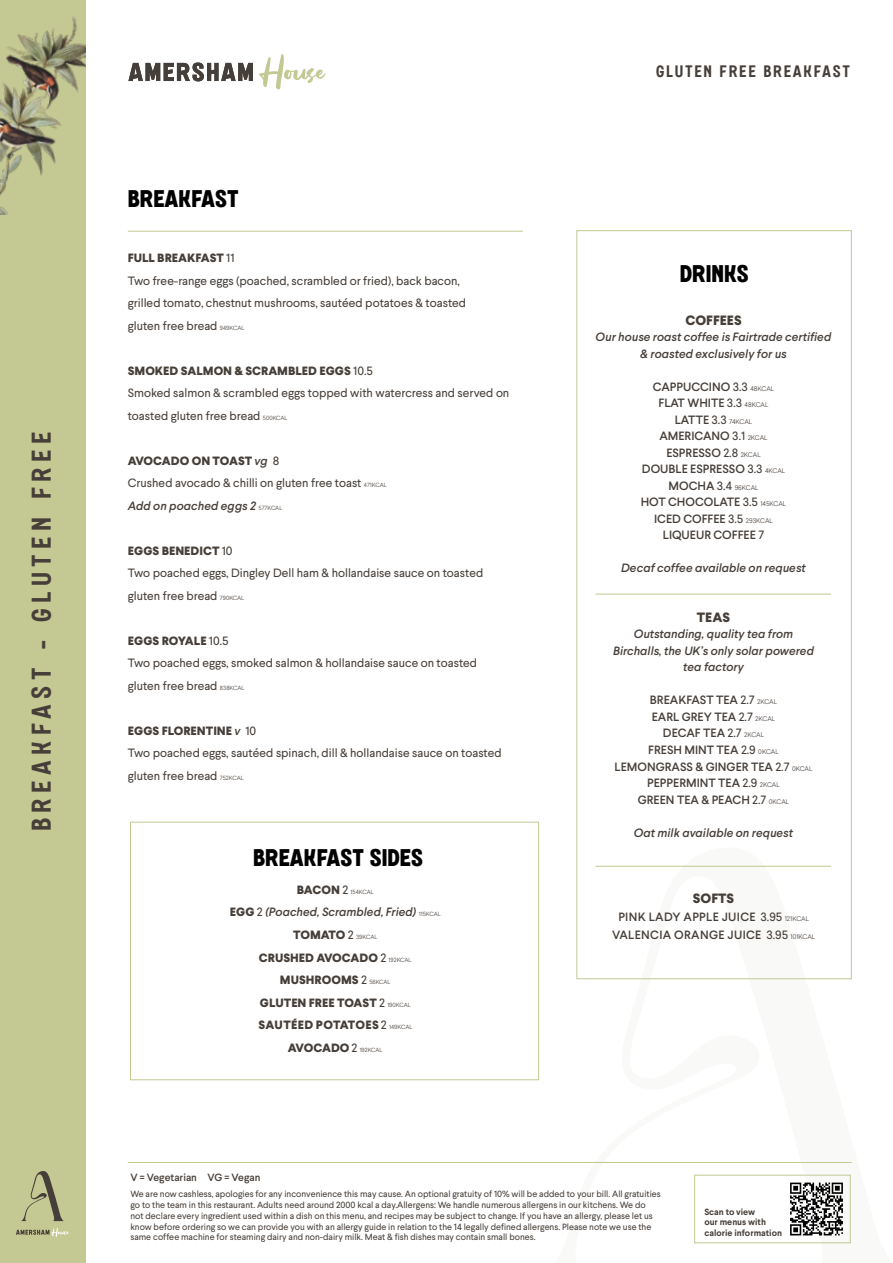
<style>
.page{position:relative;width:893px;height:1263px;background:#fff}
.page>*{position:absolute;margin:0;border:0;box-sizing:border-box;transform-origin:0 0}
.t1{font:700 27px "Playen Sans";letter-spacing:.2em;color:#463e38}
.t2{font:900 24px "Playen Sans";color:#000}
.t3{font:700 16.5px "Playen Sans";letter-spacing:.1em;color:#463e38}
.t4{font:800 13.5px "Larsseit";color:#463e38}
.t5{font:12px/22.5px "Larsseit";color:#463e38}
.t6{font:500 12px/16.5px "Larsseit";color:#463e38;text-align:center}
.t7{font:italic 500 12px/16.5px "Larsseit";color:#463e38;text-align:center}
.t8{font:800 12px/22.5px "Larsseit";color:#463e38;text-align:center}
.t9{font:500 12px/18px "Larsseit";letter-spacing:.03em;color:#463e38;text-align:center}
.t10{font:500 10.5px "Larsseit";color:#463e38}
.t11{font:9px/10.8px "Larsseit";color:#463e38}
.t12{font:700 9px/10.5px "Larsseit";color:#463e38}
.t13{font:300 6.75px "Larsseit";letter-spacing:-.005em;color:#463e38}
.t14{font:300 6px "Larsseit";color:#463e38}
.s1{font-weight:800}
.s2{font-weight:300;font-size:6px}
.s3{font-weight:500;font-style:italic}
.s4{font-weight:800;font-size:12px}
.s5{font-weight:400;font-size:12px}
.s6{font-weight:400}
.s7{font-weight:300;font-size:6.75px}
.s8{font-weight:500;font-size:12px}
</style>
<div class="page">
<svg style="left:259px;top:54px;width:67px;height:35px"></svg>
<svg style="left:128px;top:63px;width:125px;height:18px"></svg>
<hr style="left:128px;top:231px;width:395px;height:1px;background:#c4c893">
<svg style="left:576px;top:865px;width:276px;height:379px"></svg>
<div style="left:0;top:0;width:85px;height:1263px;background:#c4c893"></div>
<svg style="left:16px;top:1227px;width:53px;height:10px"></svg>
<svg style="left:21px;top:1171px;width:43px;height:50px"></svg>
<img style="left:0;top:17px;width:85px;height:198px">
<hr style="left:128px;top:1162px;width:724px;height:1px;background:#c4c893">
<div style="left:130px;top:822px;width:409px;height:258px;border:1px solid #c4c893"></div>
<svg style="left:790px;top:1182px;width:53px;height:53px"></svg>
<div style="left:694px;top:1175px;width:156px;height:68px;border:1px solid #c4c893"></div>
<hr style="left:595px;top:594px;width:236px;height:1px;background:#c4c893">
<hr style="left:595px;top:866px;width:236px;height:1px;background:#c4c893">
<h1 class="t1" style="left:27px;top:831px;width:401px;rotate:-90deg">BREAKFAST - GLUTEN FREE</h1>
<h2 class="t2" style="left:128px;top:186px;width:112px">BREAKFAST</h2>
<p class="t5" style="left:128px;top:247px;width:340px"><span class="s1">FULL BREAKFAST</span> 11<br>Two free-range eggs (poached, scrambled or fried), back bacon, grilled tomato, chestnut mushrooms, sautéed potatoes &amp; toasted gluten free bread <span class="s2">949KCAL</span></p>
<p class="t5" style="left:128px;top:359px;width:383px"><span class="s1">SMOKED SALMON &amp; SCRAMBLED EGGS</span> 10.5<br>Smoked salmon &amp; scrambled eggs topped with watercress and served on toasted gluten free bread <span class="s2">500KCAL</span></p>
<p class="t5" style="left:128px;top:449px;width:260px"><span class="s1">AVOCADO ON TOAST</span> <span class="s3">vg</span> 8<br>Crushed avocado &amp; chilli on gluten free toast <span class="s2">471KCAL<br></span><span class="s3">Add on poached eggs 2</span> <span class="s2">577KCAL</span></p>
<p class="t5" style="left:128px;top:539px;width:357px"><span class="s1">EGGS BENEDICT</span> 10<br>Two poached eggs, Dingley Dell ham &amp; hollandaise sauce on toasted gluten free bread <span class="s2">790KCAL</span></p>
<p class="t5" style="left:128px;top:629px;width:351px"><span class="s1">EGGS ROYALE</span> 10.5<br>Two poached eggs, smoked salmon &amp; hollandaise sauce on toasted gluten free bread <span class="s2">838KCAL</span></p>
<p class="t5" style="left:128px;top:719px;width:375px"><span class="s1">EGGS FLORENTINE</span> <span class="s3">v</span> 10<br>Two poached eggs, sautéed spinach, dill &amp; hollandaise sauce on toasted gluten free bread <span class="s2">752KCAL</span></p>
<h2 class="t2" style="left:253px;top:845px;width:171px">BREAKFAST SIDES</h2>
<p class="t14" style="left:297px;top:888px;width:78px"><span class="s4">BACON</span> <span class="s5">2</span> 154KCAL</p>
<p class="t8" style="left:230px;top:901px;width:212px">EGG <span class="s6">2</span> <span class="s3">(Poached, Scrambled, Fried)</span> <span class="s2">115KCAL<br></span>TOMATO <span class="s6">2</span> <span class="s2">39KCAL<br></span>CRUSHED AVOCADO <span class="s6">2</span> <span class="s2">192KCAL<br></span>MUSHROOMS <span class="s6">2</span> <span class="s2">56KCAL<br></span>GLUTEN FREE TOAST <span class="s6">2</span> <span class="s2">190KCAL<br></span>SAUTÉED POTATOES <span class="s6">2</span> <span class="s2">149KCAL<br></span>AVOCADO <span class="s6">2</span> <span class="s2">192KCAL</span></p>
<p class="t10" style="left:130px;top:1171px;width:131px">V = Vegetarian VG = Vegan</p>
<h3 class="t3" style="left:656px;top:63px;width:195px">GLUTEN FREE BREAKFAST</h3>
<h2 class="t2" style="left:680px;top:260px;width:71px">DRINKS</h2>
<p class="t4" style="left:685px;top:311px;width:58px">COFFEES</p>
<p class="t7" style="left:596px;top:329px;width:237px">Our house roast coffee is Fairtrade certified &amp; roasted exclusively for us</p>
<p class="t6" style="left:653px;top:378px;width:123px">CAPPUCCINO <span class="s6">3.3</span> <span class="s7">48KCAL<br></span>FLAT WHITE <span class="s6">3.3</span> <span class="s7">48KCAL</span></p>
<p class="t13" style="left:675px;top:417px;width:79px"><span class="s8">LATTE</span> <span class="s5">3.3</span> 74KCAL</p>
<p class="t6" style="left:642px;top:428px;width:145px">AMERICANO <span class="s6">3.1</span> <span class="s7">2KCAL<br></span>ESPRESSO <span class="s6">2.8</span> <span class="s7">2KCAL<br></span>DOUBLE ESPRESSO <span class="s6">3.3</span> <span class="s7">4KCAL</span></p>
<p class="t13" style="left:668px;top:483px;width:92px"><span class="s8">MOCHA</span> <span class="s5">3.4</span> 96KCAL</p>
<p class="t6" style="left:641px;top:494px;width:147px">HOT CHOCOLATE <span class="s6">3.5</span> <span class="s7">145KCAL<br></span>ICED COFFEE <span class="s6">3.5</span> <span class="s7">293KCAL<br></span>LIQUEUR COFFEE <span class="s6">7</span></p>
<p class="t7" style="left:621px;top:560px;width:186px">Decaf coffee available on request</p>
<p class="t4" style="left:697px;top:608px;width:35px">TEAS</p>
<p class="t7" style="left:613px;top:626px;width:202px">Outstanding, quality tea from<br>Birchalls, the UK’s only solar powered tea factory</p>
<p class="t6" style="left:615px;top:692px;width:199px">BREAKFAST TEA <span class="s6">2.7</span> <span class="s7">2KCAL<br></span>EARL GREY TEA <span class="s6">2.7</span> <span class="s7">2KCAL<br></span>DECAF TEA <span class="s6">2.7</span> <span class="s7">2KCAL<br></span>FRESH MINT TEA <span class="s6">2.9</span> <span class="s7">0KCAL<br></span>LEMONGRASS &amp; GINGER TEA <span class="s6">2.7</span> <span class="s7">0KCAL<br></span>PEPPERMINT TEA <span class="s6">2.9</span> <span class="s7">2KCAL<br></span>GREEN TEA &amp; PEACH <span class="s6">2.7</span> <span class="s7">0KCAL</span></p>
<p class="t7" style="left:634px;top:824px;width:161px">Oat milk available on request</p>
<p class="t4" style="left:693px;top:889px;width:43px">SOFTS</p>
<p class="t9" style="left:612px;top:907px;width:205px">PINK LADY APPLE JUICE <span class="s6">3.95</span> <span class="s7">121KCAL<br></span>VALENCIA ORANGE JUICE <span class="s6">3.95</span> <span class="s7">101KCAL</span></p>
<p class="t11" style="left:130px;top:1188px;width:532px">We are now cashless, apologies for any inconvenience this may cause. An optional gratuity of 10% will be added to your bill. All gratuities go to the team in this restaurant. Adults need around 2000 kcal a day.Allergens: We handle numerous allergens in our kitchens. We do not declare every ingredient used within a dish on this menu, and recipes may be subject to change. If you have an allergy, please let us know before ordering so we can provide you with an allergy guide in relation to the 14 legally defined allergens. Please note we use the same coffee machine for steaming dairy and non-dairy milk. Meat &amp; fish dishes may contain small bones.</p>
<p class="t12" style="left:704px;top:1206px;width:79px">Scan to view<br>our menus with calorie information</p>
</div>
